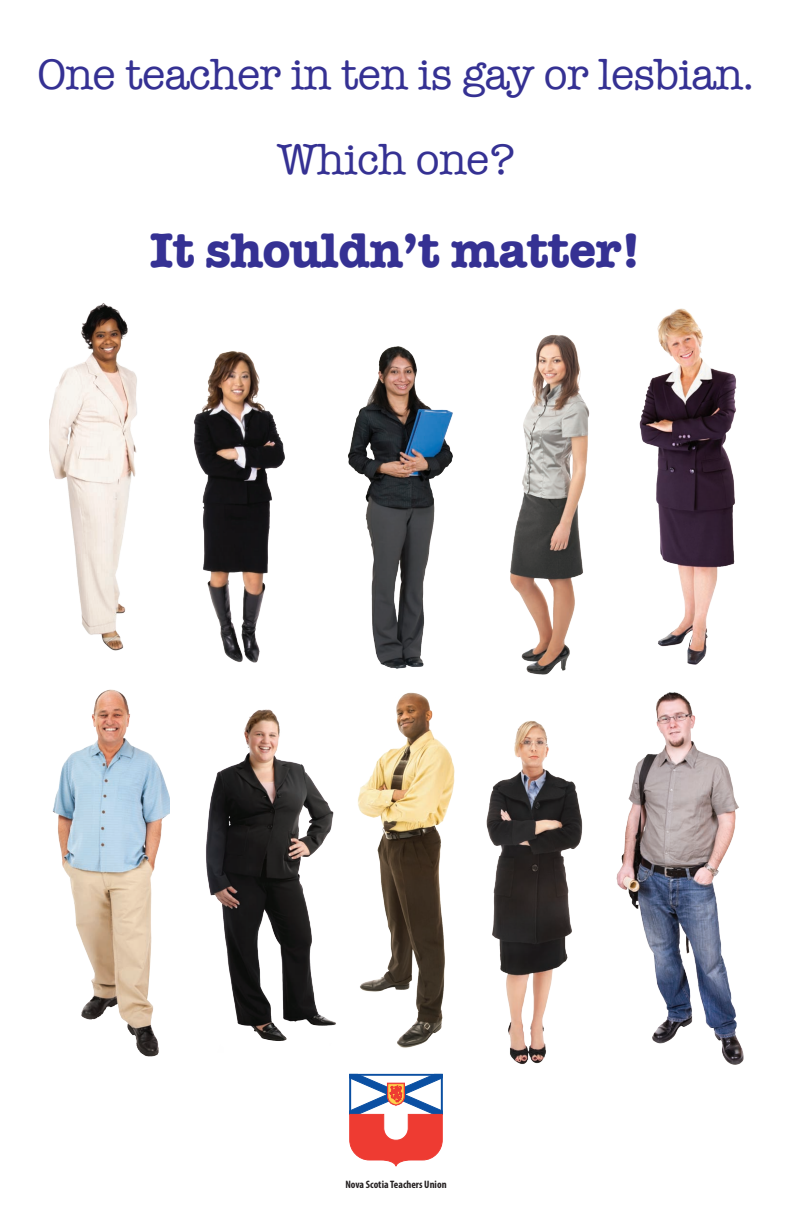
<style>
.page{position:relative;width:792px;height:1224px;background:#fff}
.page>*{position:absolute;margin:0;border:0;box-sizing:border-box;transform-origin:0 0}
.t1{font:700 50px "American Typewriter";letter-spacing:-.015em;color:#353193}
.t2{font:43.8px/85.4px "American Typewriter";letter-spacing:-.015em;color:#353193;text-align:center}
.t3{font:700 condensed 10.8px "Myriad Pro";color:#231f20}
</style>
<div class="page">
<img style="left:194px;top:351px;width:91px;height:312px">
<img style="left:49px;top:303px;width:88px;height:348px">
<img style="left:348px;top:346px;width:105px;height:323px">
<img style="left:206px;top:709px;width:130px;height:332px">
<img style="left:358px;top:692px;width:97px;height:356px">
<img style="left:510px;top:335px;width:80px;height:340px">
<img style="left:639px;top:308px;width:98px;height:357px">
<img style="left:52px;top:689px;width:118px;height:368px">
<img style="left:486px;top:720px;width:97px;height:344px">
<img style="left:616px;top:692px;width:128px;height:373px">
<svg style="left:349px;top:1074px;width:94px;height:92px"></svg>
<p class="t2" style="left:37px;top:32px;width:719px">One teacher in ten is gay or lesbian.<br>Which one?</p>
<p class="t1" style="left:150px;top:220px;width:494px">It shouldn’t matter!</p>
<p class="t3" style="left:345px;top:1177px;width:103px">Nova Scotia Teachers Union</p>
</div>
